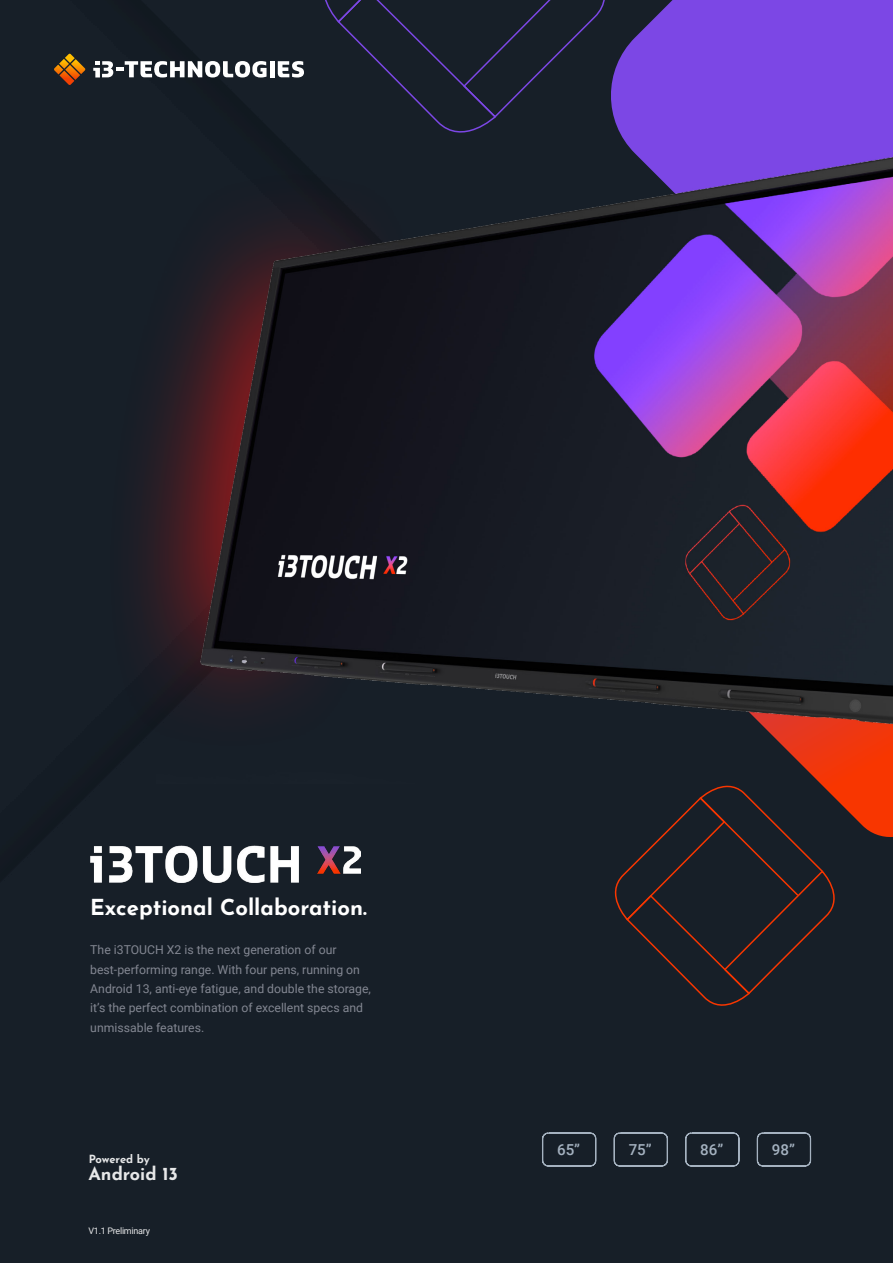
<style>
.page{position:relative;width:893px;height:1263px;background:#171f28}
.page>*{position:absolute;margin:0;border:0;box-sizing:border-box;transform-origin:0 0}
.t1{font:700 22.05px "Josefin Sans";color:#fff}
.t2{font:700 18px "Josefin Sans";color:#fff}
.t3{font:500 15.15px "Roboto";color:#a5b2c0}
.t4{font:12.3px/19.4px "Roboto";color:#838792}
.t5{font:700 11.25px "Josefin Sans";color:#fff}
.t6{font:9px "Roboto";letter-spacing:-.03em;color:#fff}
</style>
<div class="page">
<div style="left:105px;top:166px;width:318px;height:590px;background:#e71614;opacity:.75"></div>
<svg style="left:614px;top:838px;width:221px;height:168px"></svg>
<svg style="left:620px;top:0;width:273px;height:838px"></svg>
<svg style="left:325px;top:0;width:295px;height:130px"></svg>
<svg style="left:54px;top:54px;width:31px;height:31px"></svg>
<hr style="left:270px;top:61px;width:4px;height:16px;background:#fff">
<svg style="left:278px;top:61px;width:26px;height:16px"></svg>
<svg style="left:93px;top:61px;width:174px;height:16px"></svg>
<img style="left:90px;top:845px;width:270px;height:37px">
<img style="left:157px;top:130px;width:736px;height:654px">
<svg style="left:542px;top:1132px;width:54px;height:34px"></svg>
<svg style="left:614px;top:1132px;width:54px;height:34px"></svg>
<svg style="left:685px;top:1132px;width:55px;height:34px"></svg>
<svg style="left:757px;top:1132px;width:54px;height:34px"></svg>
<h1 class="t1" style="left:90px;top:888px;width:278px">Exceptional Collaboration.</h1>
<p class="t4" style="left:90px;top:940px;width:282px">The i3TOUCH X2 is the next generation of our best-performing range. With four pens, running on Android 13, anti-eye fatigue, and double the storage, it’s the perfect combination of excellent specs and unmissable features.</p>
<p class="t5" style="left:88px;top:1149px;width:63px">Powered by</p>
<h2 class="t2" style="left:88px;top:1157px;width:91px">Android 13</h2>
<p class="t6" style="left:88px;top:1225px;width:63px">V1.1 Preliminary</p>
<p class="t3" style="left:557px;top:1139px;width:25px">65”</p>
<p class="t3" style="left:629px;top:1139px;width:25px">75”</p>
<p class="t3" style="left:700px;top:1139px;width:25px">86”</p>
<p class="t3" style="left:772px;top:1139px;width:25px">98”</p>
</div>
